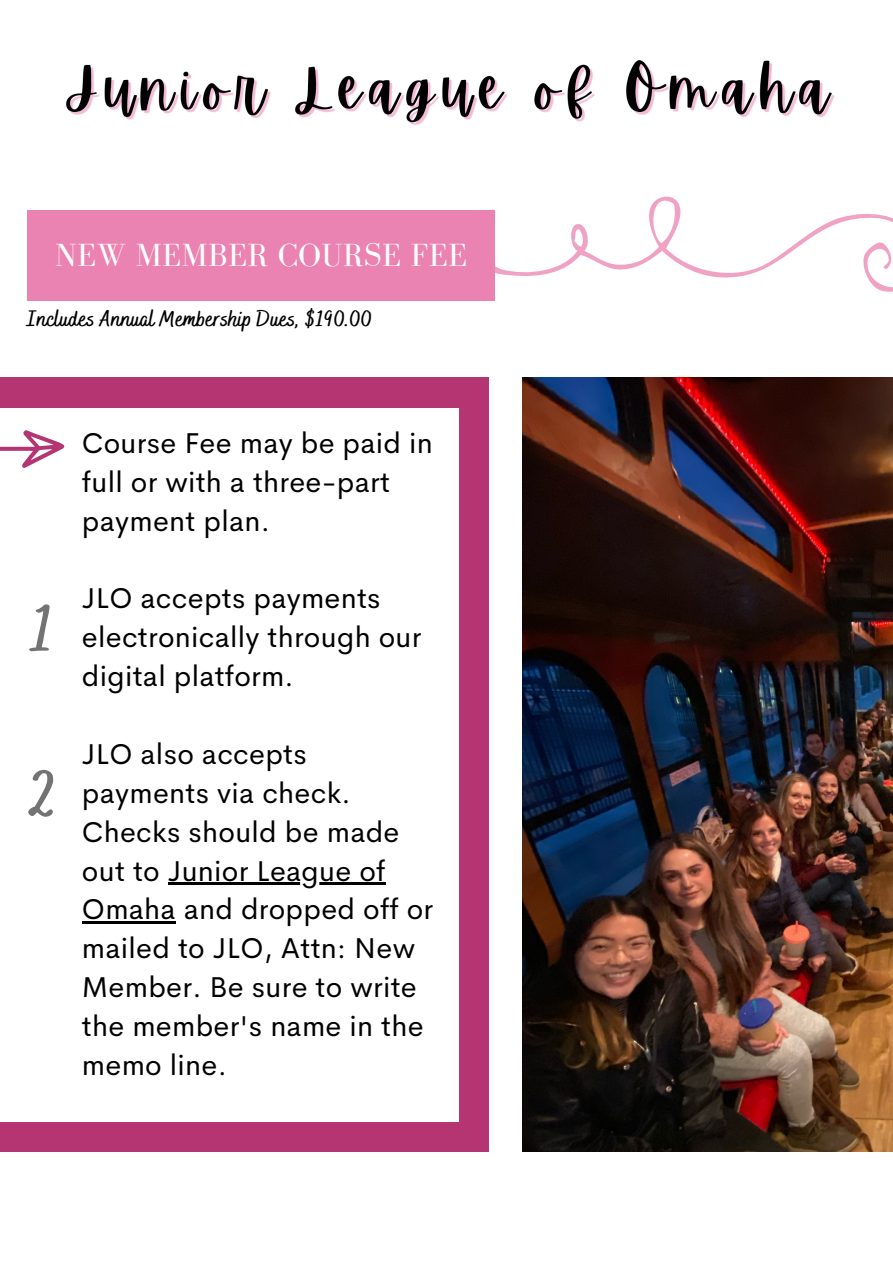
<style>
.page{position:relative;width:893px;height:1264px;background:#fff}
.page>*{position:absolute;margin:0;border:0;box-sizing:border-box;transform-origin:0 0}
.t1{font:700 66.15px "Bakerie Smooth";color:#737373}
.t2{font:33px "Bodoni FLF";letter-spacing:.01em;color:#fff}
.t3{font:28.8px/38.8px "Cerebri Sans";letter-spacing:.01em;color:#000}
.t4{font:700 22.5px "Bakerie Smooth";letter-spacing:.01em;color:#000}
</style>
<div class="page">
<svg style="left:495px;top:196px;width:397px;height:96px"></svg>
<div style="left:27px;top:210px;width:468px;height:90px;background:#eb83b2"></div>
<div style="left:0;top:378px;width:489px;height:773px;background:#b53572"></div>
<div style="left:0;top:408px;width:459px;height:712px;background:#fff"></div>
<svg style="left:0;top:430px;width:65px;height:38px"></svg>
<img style="left:522px;top:378px;width:370px;height:773px">
<hr style="left:168px;top:882px;width:218px;height:2px;background:#000">
<hr style="left:82px;top:920px;width:94px;height:3px;background:#000">
<img style="left:66px;top:60px;width:769px;height:65px">
<p class="t2" style="left:55px;top:237px;width:413px">NEW MEMBER COURSE FEE</p>
<p class="t4" style="left:27px;top:305px;width:347px">Includes Annual Membership Dues, $190.00</p>
<h1 class="t1" style="left:31px;top:590px;width:25px">1</h1>
<h1 class="t1" style="left:29px;top:755px;width:31px">2</h1>
<p class="t3" style="left:82px;top:423px;width:352px">Course Fee may be paid in full or with a three-part payment plan.</p>
<p class="t3" style="left:82px;top:579px;width:341px">JLO accepts payments electronically through our digital platform.</p>
<p class="t3" style="left:82px;top:734px;width:353px">JLO also accepts payments via check.<br>Checks should be made out to Junior League of<br>Omaha and dropped off or mailed to JLO, Attn: New<br>Member. Be sure to write the member's name in the memo line.</p>
</div>
